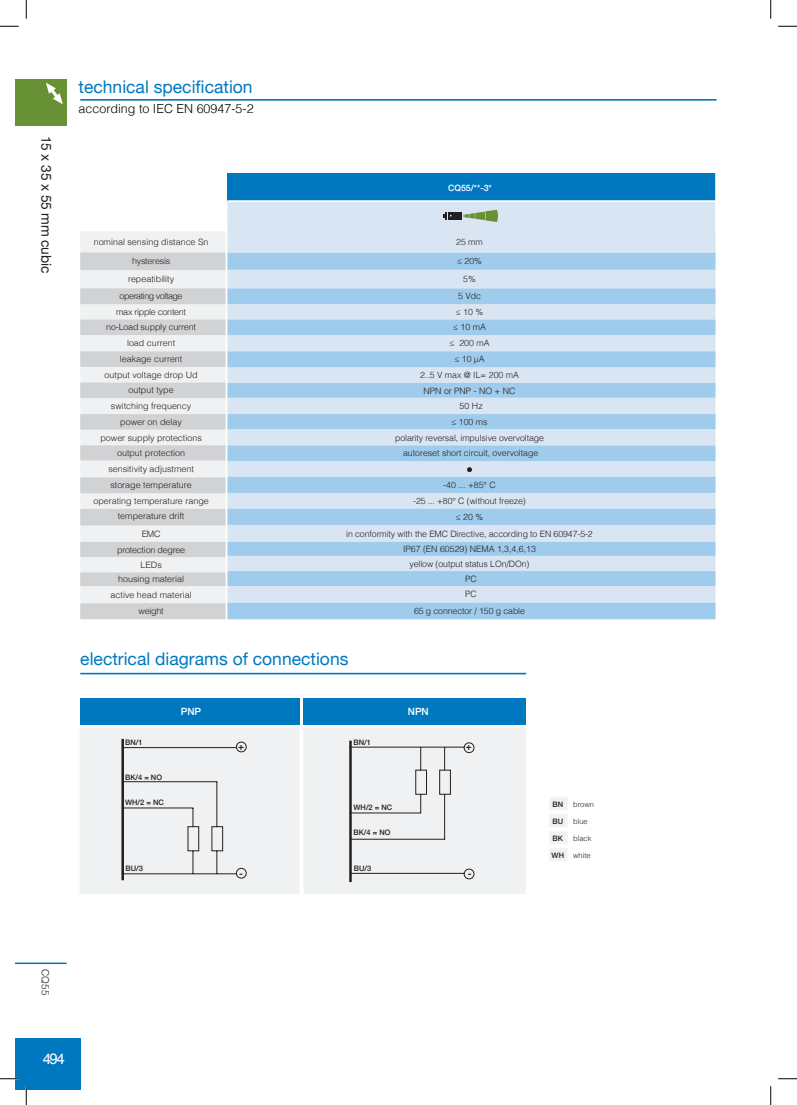
<style>
.page{position:relative;width:797px;height:1105px;background:#fff}
.page>*{position:absolute;margin:0;border:0;box-sizing:border-box;transform-origin:0 0}
.t1{font:17.5px "Helvetica Neue";color:#0078c0}
.t2{font:15px "Helvetica";color:#fff}
.t3{font:13.75px "Helvetica Neue";letter-spacing:-.01em;color:#231f20}
.t4{font:300 12.5px "Helvetica";color:#040503}
.t5{font:500 10px "Helvetica Neue";color:#fff}
.t6{font:500 10px "Helvetica Neue";color:#231f20}
.t7{font:300 10px "Helvetica";color:#231f20}
.t8{font:300 8.75px/15.8px "Helvetica";color:#231f20;text-align:center}
.t9{font:500 8.75px "Helvetica Neue";color:#fff}
.t10{font:500 7.5px "Helvetica Neue";color:#231f20}
.t11{font:300 7.5px "Helvetica";color:#231f20}
.s1{font-family:"Helvetica LT Std"}
</style>
<div class="page">
<div style="left:303px;top:698px;width:223px;height:27px;background:#0078c0"></div>
<div style="left:303px;top:726px;width:223px;height:168px;background:#f0f1f2"></div>
<div style="left:80px;top:698px;width:220px;height:27px;background:#0078c0"></div>
<div style="left:79px;top:726px;width:221px;height:168px;background:#f0f1f2"></div>
<hr style="left:121px;top:739px;width:3px;height:141px;background:#231f20">
<svg style="left:121px;top:741px;width:126px;height:138px"></svg>
<hr style="left:349px;top:741px;width:3px;height:141px;background:#231f20">
<svg style="left:349px;top:742px;width:126px;height:138px"></svg>
<hr style="left:80px;top:99px;width:636px;height:2px;background:#0078c0">
<hr style="left:80px;top:673px;width:446px;height:1px;background:#0078c0">
<div style="left:549px;top:848px;width:19px;height:13px;background:#f0f1f2"></div>
<div style="left:549px;top:831px;width:19px;height:13px;background:#f0f1f2"></div>
<div style="left:549px;top:814px;width:19px;height:13px;background:#f0f1f2"></div>
<div style="left:549px;top:797px;width:19px;height:13px;background:#f0f1f2"></div>
<div style="left:227px;top:173px;width:488px;height:28px;background:#0078c0"></div>
<div style="left:227px;top:202px;width:488px;height:51px;background:#dae5f4"></div>
<svg style="left:227px;top:253px;width:488px;height:366px;background:#bcd7ef"></svg>
<hr style="left:227px;top:200px;width:489px;height:2px;background:#fff">
<svg style="left:467px;top:467px;width:5px;height:5px"></svg>
<div style="left:80px;top:232px;width:145px;height:20px;background:#f0f1f2"></div>
<svg style="left:80px;top:252px;width:145px;height:367px"></svg>
<svg style="left:463px;top:210px;width:35px;height:12px"></svg>
<div style="left:448px;top:212px;width:13px;height:7px;background:#231f20"></div>
<svg style="left:443px;top:212px;width:9px;height:7px"></svg>
<div style="left:16px;top:1038px;width:65px;height:51px;background:#0078c0"></div>
<hr style="left:16px;top:962px;width:51px;height:2px;background:#0078c0">
<div style="left:16px;top:79px;width:51px;height:47px;background:#689136"></div>
<svg style="left:46px;top:83px;width:17px;height:21px"></svg>
<svg style="left:715px;top:173px;width:1px;height:447px"></svg>
<svg style="left:0;top:25px;width:19px;height:2px"></svg>
<svg style="left:778px;top:25px;width:19px;height:2px"></svg>
<svg style="left:0;top:1078px;width:19px;height:1px"></svg>
<svg style="left:778px;top:1078px;width:19px;height:1px"></svg>
<svg style="left:25px;top:0;width:2px;height:19px"></svg>
<svg style="left:25px;top:1086px;width:2px;height:19px"></svg>
<svg style="left:770px;top:0;width:1px;height:19px"></svg>
<svg style="left:770px;top:1086px;width:1px;height:19px"></svg>
<p class="t3" style="left:56px;top:136px;width:139px;rotate:90deg">15 x 35 x 55 mm cubic</p>
<p class="t1" style="left:79px;top:75px;width:176px">technical specification</p>
<p class="t4" style="left:79px;top:98px;width:177px">according to IEC EN 60947-5-2</p>
<p class="t8" style="left:94px;top:233px;width:116px">nominal sensing distance Sn</p>
<p class="t8" style="left:128px;top:252px;width:48px;line-height:18px">hysteresis repeatibility</p>
<p class="t8" style="left:93px;top:288px;width:117px">operating voltage<br>max ripple content<br>no-Load supply current<br>load current<br>leakage current<br>output voltage drop Ud output type<br>switching frequency<br>power on delay<br>power supply protections output protection<br>sensitivity adjustment storage temperature operating temperature range</p>
<p class="t8" style="left:118px;top:506px;width:68px;line-height:18.2px">temperature drift<br>EMC</p>
<p class="t8" style="left:117px;top:541px;width:69px;line-height:14.9px">protection degree<br>LEDs<br>housing material</p>
<p class="t8" style="left:111px;top:586px;width:83px;line-height:16.5px">active head material weight</p>
<p class="t9" style="left:448px;top:181px;width:45px">CQ55/**-3*</p>
<p class="t8" style="left:456px;top:232px;width:28px;line-height:19.2px;text-align:left">25 mm ≤ 20%</p>
<p class="t8" style="left:458px;top:270px;width:24px;line-height:17.1px">5%<br>5 Vdc</p>
<p class="t8" style="left:395px;top:303px;width:150px">≤ 10 %<br>≤ 10 mA<br>≤ 200 mA<br>≤ 10 µA<br>2..5 V max @ IL= 200 mA<br><span class="s1">NPN or PNP - NO + NC<br>50 Hz<br></span>≤ 100 ms<br>polarity reversal, impulsive overvoltage autoreset short circuit, overvoltage</p>
<p class="t8" style="left:346px;top:476px;width:248px;line-height:16.1px">-40 ... +85° C<br>-25 ... +80° C (without freeze)<br>≤ 20 %<br>in conformity with the EMC Directive, according to EN 60947-5-2</p>
<p class="t8" style="left:403px;top:541px;width:134px;line-height:15.1px">IP67 (EN 60529) NEMA 1,3,4,6,13 yellow (output status LOn/DOn)<br><span class="s1">PC<br>PC</span></p>
<p class="t8" style="left:414px;top:602px;width:112px">65 g connector / 150 g cable</p>
<p class="t1" style="left:80px;top:646px;width:270px">electrical diagrams of connections</p>
<p class="t5" style="left:181px;top:703px;width:22px">PNP</p>
<p class="t5" style="left:408px;top:703px;width:22px">NPN</p>
<p class="t10" style="left:125px;top:736px;width:19px">BN/1</p>
<p class="t6" style="left:238px;top:738px;width:8px">+</p>
<p class="t10" style="left:353px;top:736px;width:19px">BN/1</p>
<p class="t6" style="left:466px;top:739px;width:7px">+</p>
<p class="t10" style="left:125px;top:771px;width:39px">BK/4 = NO</p>
<p class="t10" style="left:125px;top:797px;width:40px">WH/2 = NC</p>
<p class="t10" style="left:353px;top:801px;width:40px">WH/2 = NC</p>
<p class="t10" style="left:552px;top:798px;width:12px">BN</p>
<p class="t11" style="left:573px;top:797px;width:22px">brown</p>
<p class="t10" style="left:552px;top:815px;width:12px">BU</p>
<p class="t11" style="left:573px;top:815px;width:16px">blue</p>
<p class="t10" style="left:353px;top:826px;width:39px">BK/4 = NO</p>
<p class="t10" style="left:552px;top:832px;width:12px">BK</p>
<p class="t11" style="left:573px;top:832px;width:20px">black</p>
<p class="t10" style="left:551px;top:849px;width:14px">WH</p>
<p class="t11" style="left:573px;top:849px;width:19px">white</p>
<p class="t10" style="left:125px;top:862px;width:19px">BU/3</p>
<p class="t10" style="left:354px;top:862px;width:19px">BU/3</p>
<p class="t6" style="left:239px;top:865px;width:5px">-</p>
<p class="t6" style="left:467px;top:865px;width:5px">-</p>
<p class="t7" style="left:54px;top:969px;width:28px;rotate:90deg">CQ55</p>
<p class="t2" style="left:43px;top:1047px;width:24px">494</p>
</div>
